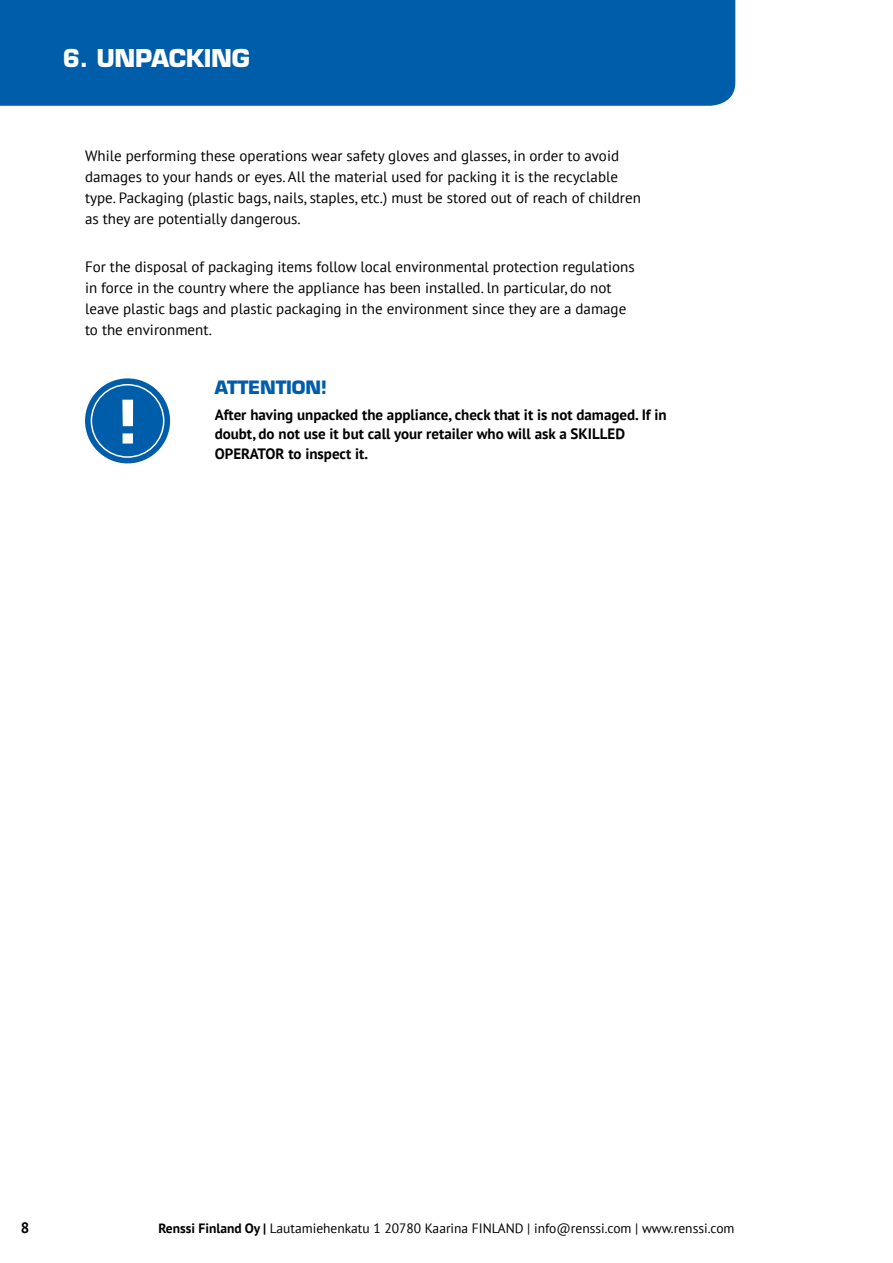
<style>
.page{position:relative;width:893px;height:1263px;background:#fff}
.page>*{position:absolute;margin:0;border:0;box-sizing:border-box;transform-origin:0 0}
.t1{font:700 24px "Eurostile LT Std";letter-spacing:-.01em;color:#fff}
.t2{font:700 18px "Eurostile LT Std";letter-spacing:-.01em;color:#005da9}
.t3{font:15px/21px "PT Sans";color:#000}
.t4{font:700 15px/19.5px "PT Sans";color:#000}
.t5{font:13.5px "PT Sans";color:#000}
.s1{font-weight:700}
</style>
<div class="page">
<div style="left:0;top:0;width:735px;height:106px;background:#005da9"></div>
<div style="left:85px;top:378px;width:85px;height:85px;background:#005da9;border-radius:50%"></div>
<svg style="left:122px;top:400px;width:11px;height:43px"></svg>
<div style="left:91px;top:384px;width:73px;height:74px;border:2px solid #fff;border-radius:50%"></div>
<h1 class="t1" style="left:63px;top:49px;width:189px">6. UNPACKING</h1>
<p class="t3" style="left:85px;top:147px;width:557px">While performing these operations wear safety gloves and glasses, in order to avoid damages to your hands or eyes. All the material used for packing it is the recyclable type. Packaging (plastic bags, nails, staples, etc.) must be stored out of reach of children as they are potentially dangerous.</p>
<p class="t3" style="left:85px;top:258px;width:551px">For the disposal of packaging items follow local environmental protection regulations in force in the country where the appliance has been installed. ln particular, do not leave plastic bags and plastic packaging in the environment since they are a damage to the environment.</p>
<p class="t2" style="left:215px;top:381px;width:114px">ATTENTION!</p>
<p class="t4" style="left:215px;top:406px;width:454px">After having unpacked the appliance, check that it is not damaged. If in doubt, do not use it but call your retailer who will ask a SKILLED<br>OPERATOR to inspect it.</p>
<p class="t4" style="left:21px;top:1220px;width:10px">8</p>
<p class="t5" style="left:158px;top:1222px;width:578px"><span class="s1">Renssi Finland Oy |</span> Lautamiehenkatu 1 20780 Kaarina FINLAND | info@renssi.com | www.renssi.com</p>
</div>
